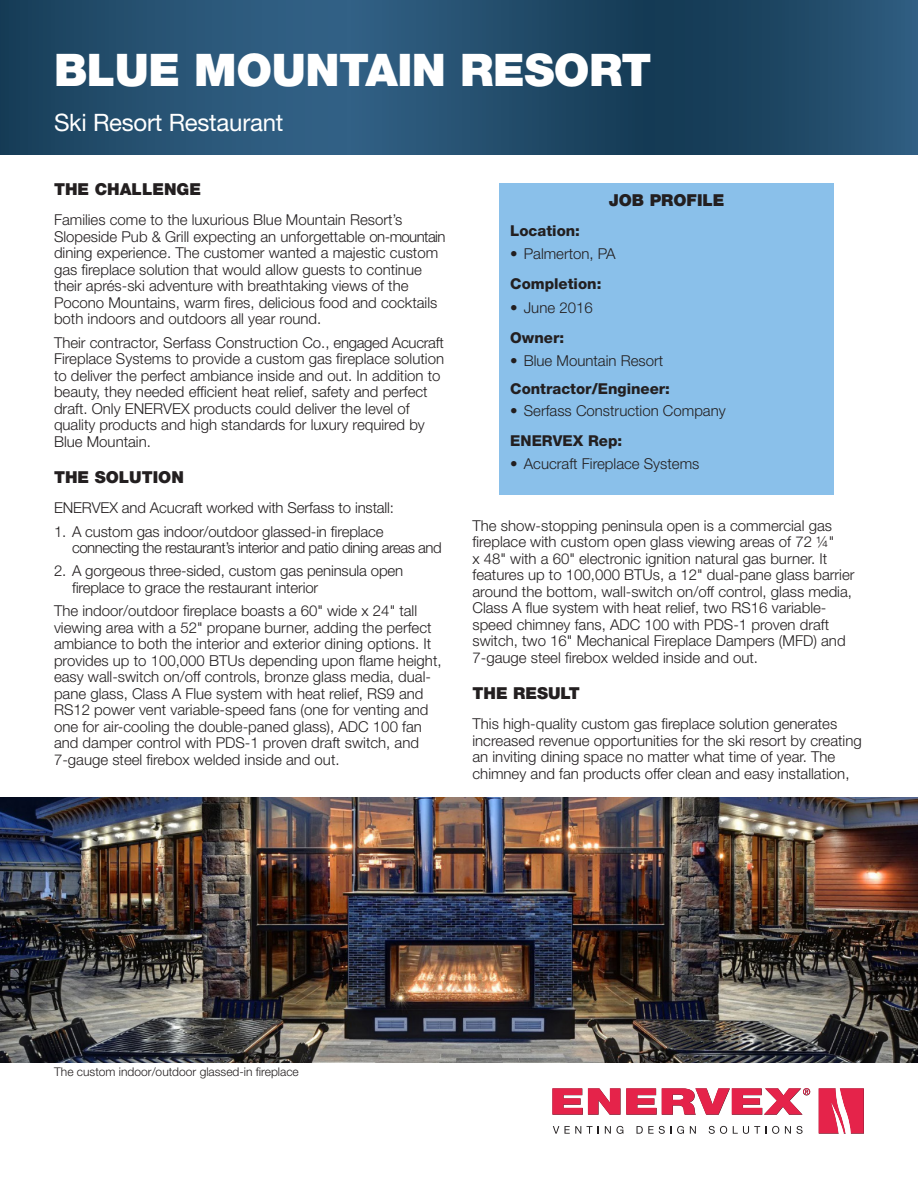
<style>
.page{position:relative;width:918px;height:1188px;background:#fff}
.page>*{position:absolute;margin:0;border:0;box-sizing:border-box;transform-origin:0 0}
.Heading{font:900 45px "Helvetica Neue LT Std";letter-spacing:-.01em;color:#fff}
.Heading-2{font:24px "Helvetica Neue LT Std";letter-spacing:-.01em;color:#fff}
.t1{font:800 22.95px "Helvetica Neue";color:#231f20}
.t2{font:800 17.85px/21.5px "Helvetica Neue";color:#231f20;text-align:center}
.Subhead_2{font:900 16.5px "Helvetica Neue LT Std";color:#231f20}
.t3{font:300 16.35px "Helvetica Neue";letter-spacing:.15em;color:#231f20}
.Body_Text{font:300 15px/16.5px "Helvetica Neue LT Std";color:#231f20}
.Body_Text-2{font:300 15px/16.5px "Helvetica Neue LT Std";letter-spacing:-.03em;color:#231f20}
.Body_Text-3{font:800 15px "Helvetica Neue LT Std";color:#231f20}
.Body_Text-4{font:300 12px "Helvetica Neue LT Std";color:#231f20}
</style>
<div class="page">
<img style="left:0;top:798px;width:918px;height:264px">
<svg style="left:0;top:0;width:918px;height:154px;background:#234d6c"></svg>
<svg style="left:903px;top:0;width:15px;height:9px"></svg>
<svg style="left:819px;top:1088px;width:45px;height:46px;background:#e64a6a"></svg>
<svg style="left:552px;top:1088px;width:258px;height:27px"></svg>
<svg style="left:553px;top:1126px;width:6px;height:8px"></svg>
<svg style="left:565px;top:1126px;width:16px;height:8px"></svg>
<svg style="left:587px;top:1126px;width:12px;height:8px"></svg>
<svg style="left:605px;top:1126px;width:18px;height:8px"></svg>
<svg style="left:637px;top:1126px;width:34px;height:8px"></svg>
<svg style="left:677px;top:1126px;width:7px;height:8px"></svg>
<svg style="left:690px;top:1126px;width:6px;height:8px"></svg>
<svg style="left:709px;top:1126px;width:18px;height:8px"></svg>
<svg style="left:733px;top:1126px;width:33px;height:8px"></svg>
<svg style="left:772px;top:1126px;width:7px;height:8px"></svg>
<svg style="left:785px;top:1126px;width:18px;height:8px"></svg>
<div style="left:500px;top:184px;width:334px;height:311px;background:#8ac0ea"></div>
<p class="Heading" style="left:54px;top:43px;width:599px">BLUE MOUNTAIN RESORT</p>
<p class="Heading-2" style="left:54px;top:108px;width:231px">Ski Resort Restaurant</p>
<p class="Subhead_2" style="left:54px;top:180px;width:149px">THE CHALLENGE</p>
<p class="Body_Text" style="left:54px;top:211px;width:393px">Families come to the luxurious Blue Mountain Resort’s Slopeside Pub &amp; Grill expecting an unforgettable on-mountain dining experience. The customer wanted a majestic custom gas fireplace solution that would allow guests to continue their aprés-ski adventure with breathtaking views of the Pocono Mountains, warm fires, delicious food and cocktails both indoors and outdoors all year round.</p>
<p class="Body_Text" style="left:54px;top:334px;width:392px">Their contractor, Serfass Construction Co., engaged Acucraft Fireplace Systems to provide a custom gas fireplace solution to deliver the perfect ambiance inside and out. In addition to beauty, they needed efficient heat relief, safety and perfect draft. Only ENERVEX products could deliver the level of quality products and high standards for luxury required by Blue Mountain.</p>
<p class="Subhead_2" style="left:54px;top:468px;width:131px">THE SOLUTION</p>
<p class="Body_Text" style="left:54px;top:499px;width:342px">ENERVEX and Acucraft worked with Serfass to install:</p>
<p class="Body_Text-2" style="left:72px;top:523px;width:371px;text-indent:-18px">1. A custom gas indoor/outdoor glassed-in fireplace connecting the restaurant’s interior and patio dining areas and</p>
<p class="Body_Text" style="left:72px;top:562px;width:333px;text-indent:-18px">2. A gorgeous three-sided, custom gas peninsula open fireplace to grace the restaurant interior</p>
<p class="Body_Text" style="left:54px;top:602px;width:389px">The indoor/outdoor fireplace boasts a 60" wide x 24" tall viewing area with a 52" propane burner, adding the perfect ambiance to both the interior and exterior dining options. It provides up to 100,000 BTUs depending upon flame height, easy wall-switch on/off controls, bronze glass media, dual&shy;pane glass, Class A Flue system with heat relief, RS9 and RS12 power vent variable-speed fans (one for venting and one for air-cooling the double-paned glass), ADC 100 fan and damper control with PDS-1 proven draft switch, and 7-gauge steel firebox welded inside and out.</p>
<p class="Subhead_2" style="left:609px;top:190px;width:117px">JOB PROFILE</p>
<p class="Body_Text-3" style="left:510px;top:222px;width:71px">Location:</p>
<p class="Body_Text" style="left:510px;top:246px;width:107px">• Palmerton, PA</p>
<p class="Body_Text-3" style="left:510px;top:275px;width:93px">Completion:</p>
<p class="Body_Text" style="left:510px;top:299px;width:84px">• June 2016</p>
<p class="Body_Text-3" style="left:510px;top:328px;width:55px">Owner:</p>
<p class="Body_Text" style="left:510px;top:352px;width:154px">• Blue Mountain Resort</p>
<p class="Body_Text-3" style="left:510px;top:380px;width:161px">Contractor/Engineer:</p>
<p class="Body_Text" style="left:510px;top:402px;width:217px">• Serfass Construction Company</p>
<p class="Body_Text-3" style="left:510px;top:432px;width:114px">ENERVEX Rep:</p>
<p class="Body_Text" style="left:510px;top:456px;width:191px">• Acucraft Fireplace Systems</p>
<p class="t3" style="left:74px;top:280px;width:673px">INTEGRATED CHIMNEY VENTING SOLUTION FOR BOILERS &amp; WATER HEATERS</p>
<p class="t1" style="left:321px;top:394px;width:48px">NEW</p>
<p class="Body_Text" style="left:472px;top:517px;width:384px">The show-stopping peninsula open is a commercial gas fireplace with custom open glass viewing areas of 72 ¼"<br>x 48" with a 60" electronic ignition natural gas burner. It features up to 100,000 BTUs, a 12" dual-pane glass barrier around the bottom, wall-switch on/off control, glass media, Class A flue system with heat relief, two RS16 variable&shy;speed chimney fans, ADC 100 with PDS-1 proven draft switch, two 16" Mechanical Fireplace Dampers (MFD) and 7-gauge steel firebox welded inside and out.</p>
<p class="Subhead_2" style="left:472px;top:684px;width:109px">THE RESULT</p>
<p class="Body_Text" style="left:472px;top:716px;width:391px">This high-quality custom gas fireplace solution generates increased revenue opportunities for the ski resort by creating an inviting dining space no matter what time of year. The chimney and fan products offer clean and easy installation,</p>
<p class="t2" style="left:137px;top:715px;width:135px">COMBUSTION AIR<br>SUPPLY SYSTEM</p>
<p class="t2" style="left:657px;top:765px;width:104px">MECHANICAL</p>
<p class="Body_Text-4" style="left:54px;top:1065px;width:246px">The custom indoor/outdoor glassed-in fireplace</p>
</div>
